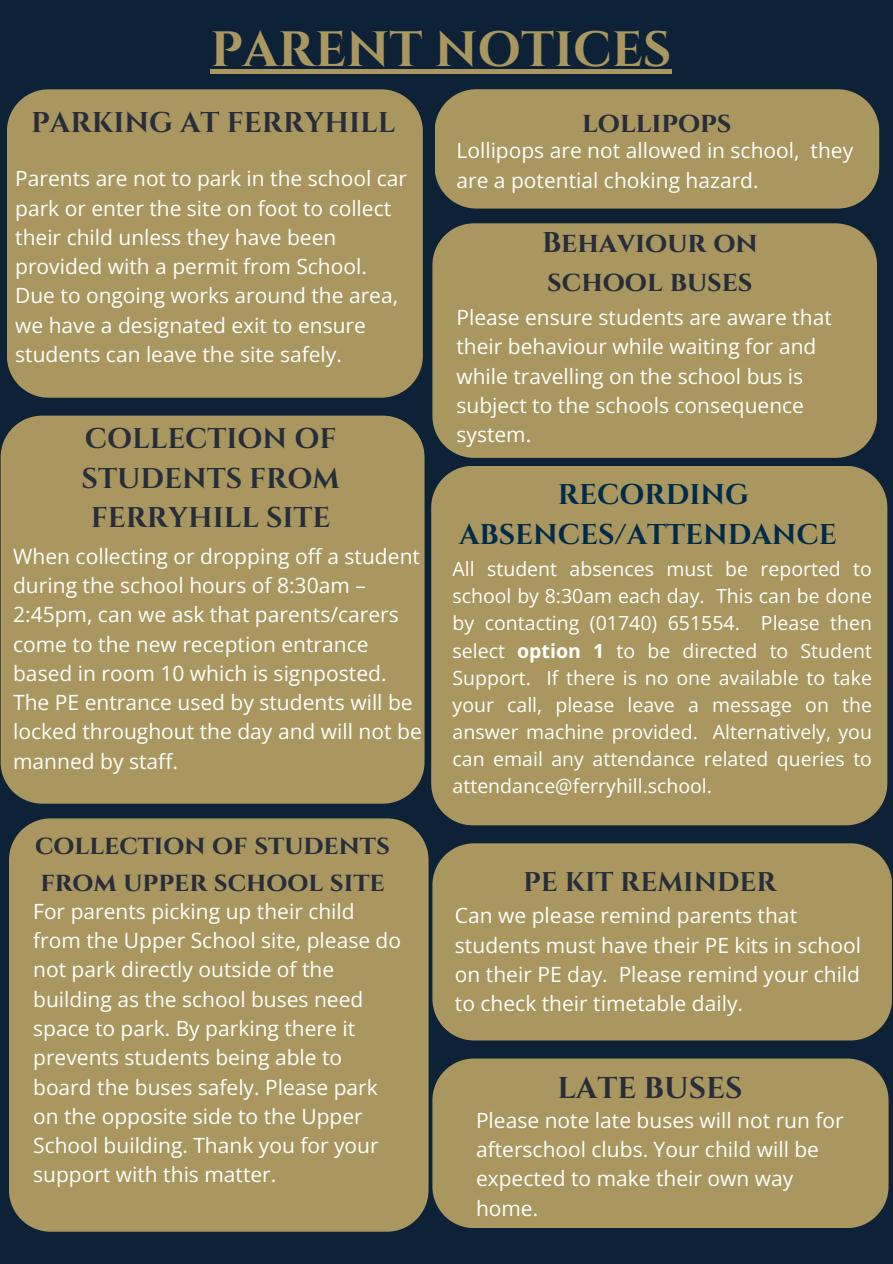
<style>
.page{position:relative;width:893px;height:1264px;background:#fff}
.page>*{position:absolute;margin:0;border:0;box-sizing:border-box;transform-origin:0 0}
.t1{font:700 49.5px "Cinzel";color:#aa9760}
.t2{font:700 30px "Cinzel";color:#272d3b}
.t3{font:700 28.5px/39.3px "Cinzel";color:#272d3b}
.t4{font:700 28.5px/39.3px "Cinzel";color:#002b49;text-align:center}
.t5{font:700 27px/37.2px "Cinzel";color:#272d3b}
.t6{font:21px/29.2px "Open Sans";color:#fff}
.t7{font:19.5px/27px "Open Sans";color:#fff;text-align:justify}
.s1{color:#aa9760}
.s2{font-weight:700}
</style>
<div class="page">
<div style="left:0;top:0;width:892px;height:1263px;background:#0d2236"></div>
<div style="left:7px;top:89px;width:416px;height:309px;background:#aa9760"></div>
<div style="left:435px;top:89px;width:444px;height:119px;background:#aa9760"></div>
<div style="left:1px;top:415px;width:423px;height:388px;background:#aa9760"></div>
<div style="left:432px;top:223px;width:444px;height:235px;background:#aa9760"></div>
<div style="left:431px;top:466px;width:456px;height:359px;background:#aa9760"></div>
<div style="left:432px;top:843px;width:460px;height:197px;background:#aa9760"></div>
<div style="left:9px;top:818px;width:419px;height:413px;background:#aa9760"></div>
<div style="left:432px;top:1058px;width:456px;height:170px;background:#aa9760"></div>
<div style="left:210px;top:69px;width:461px;height:5px;background:#aa9760"></div>
<h1 class="t1" style="left:210px;top:18px;width:462px">PARENT NOTICES</h1>
<h3 class="t3" style="left:31px;top:103px;width:365px">PARKING AT FERRYHILL</h3>
<p class="t6" style="left:15px;top:163px;width:393px">Parents are not to park in the school car park or enter the site on foot to collect their child unless they have been provided with a permit from School.<br>Due to ongoing works around the area, we have a designated exit to ensure students can leave the site safely.</p>
<h3 class="t3" style="left:82px;top:420px;width:260px;text-align:center">COLLECTION OF<br>STUDENTS FROM<br>FERRYHILL SITE</h3>
<p class="t6" style="left:13px;top:541px;width:410px">When collecting or dropping off a student during the school hours of 8:30am – 2:45pm, can we ask that parents/carers come to the new reception entrance based in room 10 which is signposted.<br>The PE entrance used by students will be locked throughout the day and will not be manned by staff.</p>
<p class="t5" style="left:35px;top:827px;width:356px">collection of students from upper school site</p>
<p class="t6" style="left:33px;top:896px;width:369px">For parents picking up their child from the Upper School site, please do not park directly outside of the building as the school buses need space to park. By parking there it prevents students being able to board the buses safely. Please park on the opposite side to the Upper<br>School building. Thank you for your support with this matter.</p>
<h3 class="t3" style="left:582px;top:103px;width:151px">lollipops</h3>
<p class="t6" style="left:456px;top:136px;width:398px">Lollipops are not allowed in school, they are a potential choking hazard.</p>
<h3 class="t3" style="left:542px;top:224px;width:217px">Behaviour on school buses</h3>
<p class="t6" style="left:456px;top:302px;width:377px">Please ensure students are aware that their behaviour while waiting for and while travelling on the school bus is subject to the schools consequence system.</p>
<h3 class="t4" style="left:459px;top:476px;width:397px">RECORDING<br>ABSENCES/ATTENDANCE<span class="s1">E</span></h3>
<p class="t7" style="left:452px;top:555px;width:421px">All student absences must be reported to school by 8:30am each day. This can be done by contacting (01740) 651554. Please then select <span class="s2">option 1</span> to be directed to Student Support. If there is no one available to take your call, please leave a message on the answer machine provided. Alternatively, you can email any attendance related queries to attendance@ferryhill.school.</p>
<p class="t5" style="left:523px;top:864px;width:255px">PE KIT REMINDER</p>
<p class="t6" style="left:455px;top:900px;width:407px">Can we please remind parents that students must have their PE kits in school on their PE day. Please remind your child to check their timetable daily.</p>
<h2 class="t2" style="left:557px;top:1068px;width:186px">LATE BUSES</h2>
<p class="t6" style="left:476px;top:1104px;width:369px">Please note late buses will not run for afterschool clubs. Your child will be expected to make their own way home.</p>
</div>
